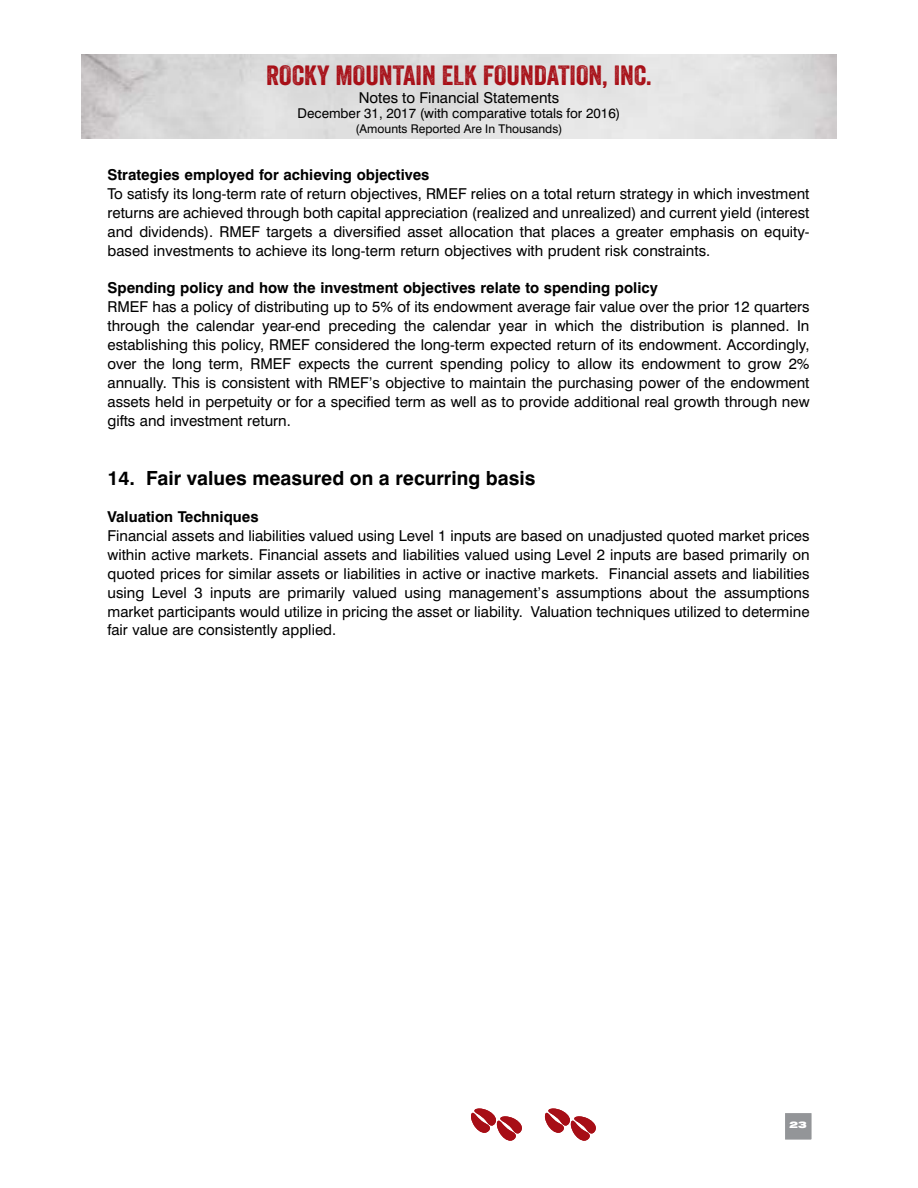
<style>
.page{position:relative;width:918px;height:1188px;background:#fff}
.page>*{position:absolute;margin:0;border:0;box-sizing:border-box;transform-origin:0 0}
.t1{font:27px "Veneer";color:#a70e16;scale:1.09 1}
.t2{font:700 19.5px "Swiss 721 BT";color:#000}
.t3{font:15px/18.9px "Swiss 721 BT";color:#000;text-align:justify}
.t4{font:700 15px "Swiss 721 BT";color:#000}
.t5{font:13.5px "Swiss 721 BT";color:#000}
.t6{font:12px "Swiss 721 BT";color:#000}
.t7{font:900 expanded 9px "Swiss 721 BT";color:#fff}
</style>
<div class="page">
<div style="left:784px;top:1112px;width:29px;height:29px;background:#939598;border:2px solid #fff"></div>
<svg style="left:471px;top:1108px;width:51px;height:33px"></svg>
<svg style="left:545px;top:1108px;width:51px;height:33px"></svg>
<h1 class="t1" style="left:266px;top:58px;width:355px">ROCKY MOUNTAIN ELK FOUNDATION, INC.</h1>
<p class="t3" style="left:359px;top:88px;width:202px">Notes to Financial Statements</p>
<p class="t5" style="left:298px;top:105px;width:324px">December 31, 2017 (with comparative totals for 2016)</p>
<p class="t6" style="left:356px;top:121px;width:208px">(Amounts Reported Are In Thousands)</p>
<p class="t4" style="left:108px;top:166px;width:323px">Strategies employed for achieving objectives</p>
<p class="t3" style="left:108px;top:184px;width:704px">To satisfy its long-term rate of return objectives, RMEF relies on a total return strategy in which investment returns are achieved through both capital appreciation (realized and unrealized) and current yield (interest and dividends). RMEF targets a diversified asset allocation that places a greater emphasis on equity&shy;based investments to achieve its long-term return objectives with prudent risk constraints.</p>
<p class="t4" style="left:108px;top:279px;width:552px">Spending policy and how the investment objectives relate to spending policy</p>
<p class="t3" style="left:108px;top:297px;width:704px">RMEF has a policy of distributing up to 5% of its endowment average fair value over the prior 12 quarters through the calendar year-end preceding the calendar year in which the distribution is planned. In establishing this policy, RMEF considered the long-term expected return of its endowment. Accordingly, over the long term, RMEF expects the current spending policy to allow its endowment to grow 2% annually. This is consistent with RMEF’s objective to maintain the purchasing power of the endowment assets held in perpetuity or for a specified term as well as to provide additional real growth through new gifts and investment return.</p>
<h2 class="t2" style="left:108px;top:466px;width:429px">14. Fair values measured on a recurring basis</h2>
<p class="t4" style="left:108px;top:508px;width:153px">Valuation Techniques</p>
<p class="t3" style="left:108px;top:526px;width:704px">Financial assets and liabilities valued using Level 1 inputs are based on unadjusted quoted market prices within active markets. Financial assets and liabilities valued using Level 2 inputs are based primarily on quoted prices for similar assets or liabilities in active or inactive markets. Financial assets and liabilities using Level 3 inputs are primarily valued using management’s assumptions about the assumptions market participants would utilize in pricing the asset or liability. Valuation techniques utilized to determine fair value are consistently applied.</p>
<p class="t7" style="left:789px;top:1120px;width:19px">23</p>
</div>
